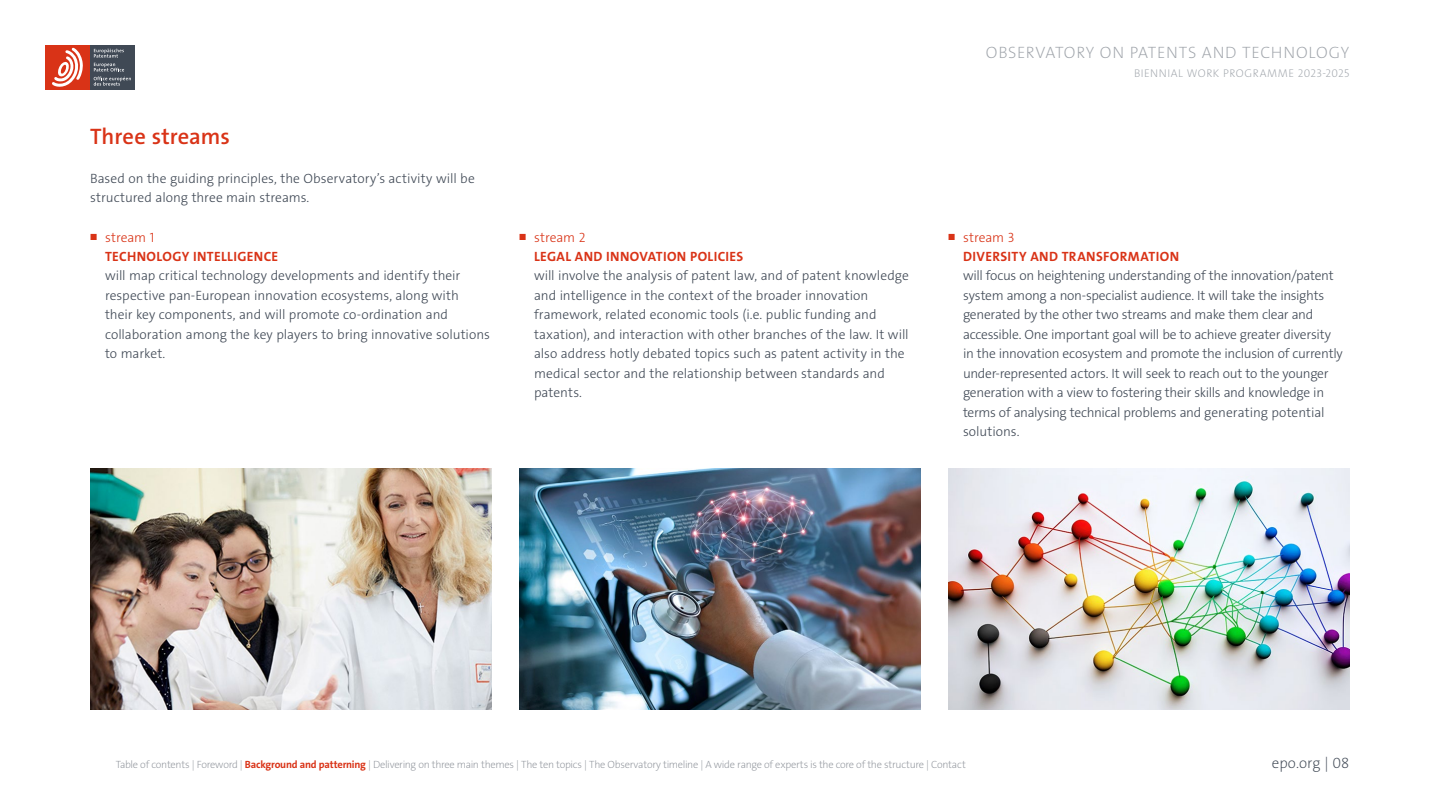
<style>
.page{position:relative;width:1440px;height:810px;background:#fff}
.page>*{position:absolute;margin:0;border:0;box-sizing:border-box;transform-origin:0 0}
.t1{font:22.5px "The Sans LP6 Se Bld";color:#d93317}
.t2{font:16.5px "The Sans LP2 Ex Lig";letter-spacing:.04em;color:#9fa4aa}
.t3{font:15px "The Sans LP2 Ex Lig";color:#404955}
.t4{font:13.5px/19.5px "The Sans LP3 Lig";letter-spacing:-.005em;color:#404955}
.t5{font:13.5px "The Sans LP7 Bld";letter-spacing:.025em;color:#d93317}
.t6{font:13.5px "The Sans LP3 Lig";letter-spacing:-.005em;color:#d93317}
.t7{font:11.25px "The Sans LP2 Ex Lig";letter-spacing:.04em;color:#9fa4aa}
.t8{font:10.5px "The Sans LP2 Ex Lig";letter-spacing:-.025em;color:#8d9299}
.s1{font-size:9px}
.s2{font-family:"The Sans LP7 Bld";color:#d93317}
</style>
<div class="page">
<div style="left:90px;top:45px;width:45px;height:45px;background:#404955"></div>
<svg style="left:94px;top:49px;width:30px;height:22px"></svg>
<svg style="left:94px;top:77px;width:37px;height:9px"></svg>
<div style="left:45px;top:45px;width:45px;height:45px;background:#d93317"></div>
<svg style="left:52px;top:48px;width:31px;height:39px"></svg>
<img style="left:519px;top:468px;width:402px;height:242px">
<img style="left:948px;top:468px;width:402px;height:242px">
<img style="left:90px;top:468px;width:402px;height:242px">
<h1 class="t1" style="left:90px;top:122px;width:142px">Three streams</h1>
<p class="t4" style="left:90px;top:169px;width:386px">Based on the guiding principles, the Observatory’s activity will be structured along three main streams.</p>
<p class="t6" style="left:90px;top:228px;width:66px"><span class="s1">■</span> stream 1</p>
<p class="t5" style="left:105px;top:248px;width:175px">TECHNOLOGY INTELLIGENCE</p>
<p class="t4" style="left:105px;top:266px;width:386px">will map critical technology developments and identify their respective pan-European innovation ecosystems, along with<br>their key components, and will promote co-ordination and collaboration among the key players to bring innovative solutions to market.</p>
<p class="t6" style="left:519px;top:228px;width:68px"><span class="s1">■</span> stream 2</p>
<p class="t5" style="left:534px;top:248px;width:211px">LEGAL AND INNOVATION POLICIES</p>
<p class="t4" style="left:534px;top:266px;width:376px">will involve the analysis of patent law, and of patent knowledge and intelligence in the context of the broader innovation framework, related economic tools (i.e. public funding and taxation), and interaction with other branches of the law. It will also address hotly debated topics such as patent activity in the medical sector and the relationship between standards and patents.</p>
<p class="t2" style="left:986px;top:41px;width:365px">OBSERVATORY ON PATENTS AND TECHNOLOGY</p>
<p class="t7" style="left:1134px;top:66px;width:217px">BIENNIAL WORK PROGRAMME 2023-2025</p>
<p class="t6" style="left:948px;top:228px;width:68px"><span class="s1">■</span> stream 3</p>
<p class="t5" style="left:963px;top:248px;width:218px">DIVERSITY AND TRANSFORMATION</p>
<p class="t4" style="left:963px;top:266px;width:381px">will focus on heightening understanding of the innovation/patent system among a non-specialist audience. It will take the insights generated by the other two streams and make them clear and accessible. One important goal will be to achieve greater diversity in the innovation ecosystem and promote the inclusion of currently under-represented actors. It will seek to reach out to the younger generation with a view to fostering their skills and knowledge in terms of analysing technical problems and generating potential solutions.</p>
<p class="t8" style="left:116px;top:758px;width:852px">Table of contents | Foreword | <span class="s2">Background and patterning</span> | Delivering on three main themes | The ten topics | The Observatory timeline | A wide range of experts is the core of the structure | Contact</p>
<p class="t3" style="left:1272px;top:753px;width:79px">epo.org | 08</p>
</div>
